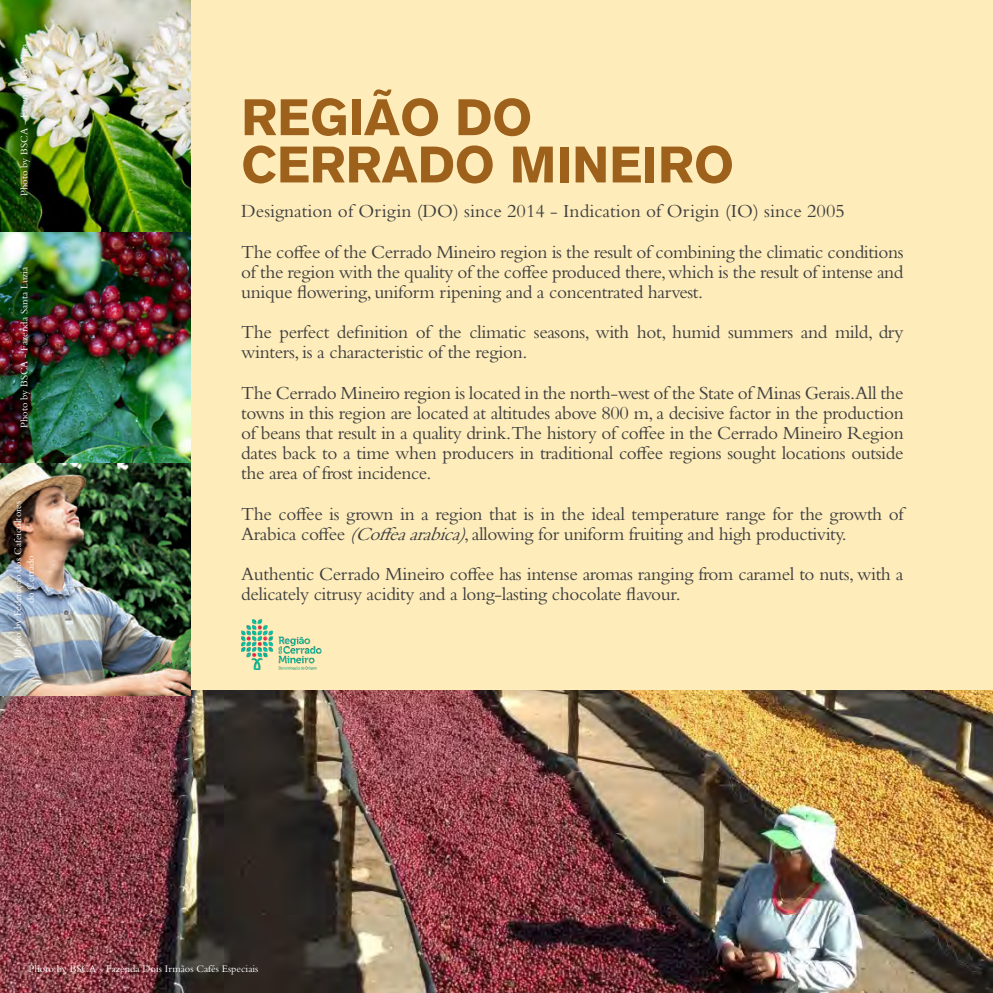
<style>
.page{position:relative;width:993px;height:993px;background:#fff}
.page>*{position:absolute;margin:0;border:0;box-sizing:border-box;transform-origin:0 0}
.t1{font:700 50.75px "Akzidenz Grotesk BQ";color:#9e611c}
.t2{font:19.25px/20.1px "Bembo Std";letter-spacing:-.02em;color:#3e3e3f}
.t3{font:19.25px "Bembo Std";color:#3e3e3f}
.t4{font:10.5px "Bembo Std";color:#fff}
.s1{font-style:italic}
</style>
<div class="page">
<div style="left:0;top:0;width:992px;height:992px;background:#feedbb"></div>
<img style="left:0;top:690px;width:992px;height:302px">
<img style="left:0;top:0;width:190px;height:694px">
<img style="left:241px;top:619px;width:80px;height:50px">
<p class="t4" style="left:18px;top:196px;width:153px;rotate:-90deg">Photo by BSCA - Fazenda Boa Vista</p>
<p class="t4" style="left:18px;top:428px;width:163px;rotate:-90deg">Photo by BSCA - Fazenda Santa Luzia</p>
<p class="t4" style="left:12px;top:657px;width:158px;rotate:-90deg">Photo by Federação dos Cafeicultores</p>
<p class="t4" style="left:24px;top:603px;width:50px;rotate:-90deg">do Cerrado</p>
<p class="t1" style="left:241px;top:88px;width:292px">REGIÃO DO</p>
<p class="t1" style="left:241px;top:135px;width:494px">CERRADO MINEIRO</p>
<p class="t3" style="left:241px;top:200px;width:605px">Designation of Origin (DO) since 2014 - Indication of Origin (IO) since 2005</p>
<p class="t2" style="left:241px;top:241px;width:663px;text-align:justify">The coffee of the Cerrado Mineiro region is the result of combining the climatic conditions of the region with the quality of the coffee produced there, which is the result of intense and unique flowering, uniform ripening and a concentrated harvest.</p>
<p class="t2" style="left:241px;top:322px;width:663px">The perfect definition of the climatic seasons, with hot, humid summers and mild, dry winters, is a characteristic of the region.</p>
<p class="t2" style="left:241px;top:382px;width:663px;text-align:justify">The Cerrado Mineiro region is located in the north-west of the State of Minas Gerais.All the towns in this region are located at altitudes above 800 m, a decisive factor in the production of beans that result in a quality drink.The history of coffee in the Cerrado Mineiro Region dates back to a time when producers in traditional coffee regions sought locations outside the area of frost incidence.</p>
<p class="t2" style="left:241px;top:503px;width:663px">The coffee is grown in a region that is in the ideal temperature range for the growth of<br>Arabica coffee <span class="s1">(Coffeaarabica)</span>, allowing for uniform fruiting and high productivity.</p>
<p class="t2" style="left:241px;top:563px;width:663px">Authentic Cerrado Mineiro coffee has intense aromas ranging from caramel to nuts, with a delicately citrusy acidity and a long-lasting chocolate flavour.</p>
<p class="t4" style="left:29px;top:961px;width:231px">Photo by BSCA - Fazenda Dois Irmãos Cafés Especiais</p>
</div>
